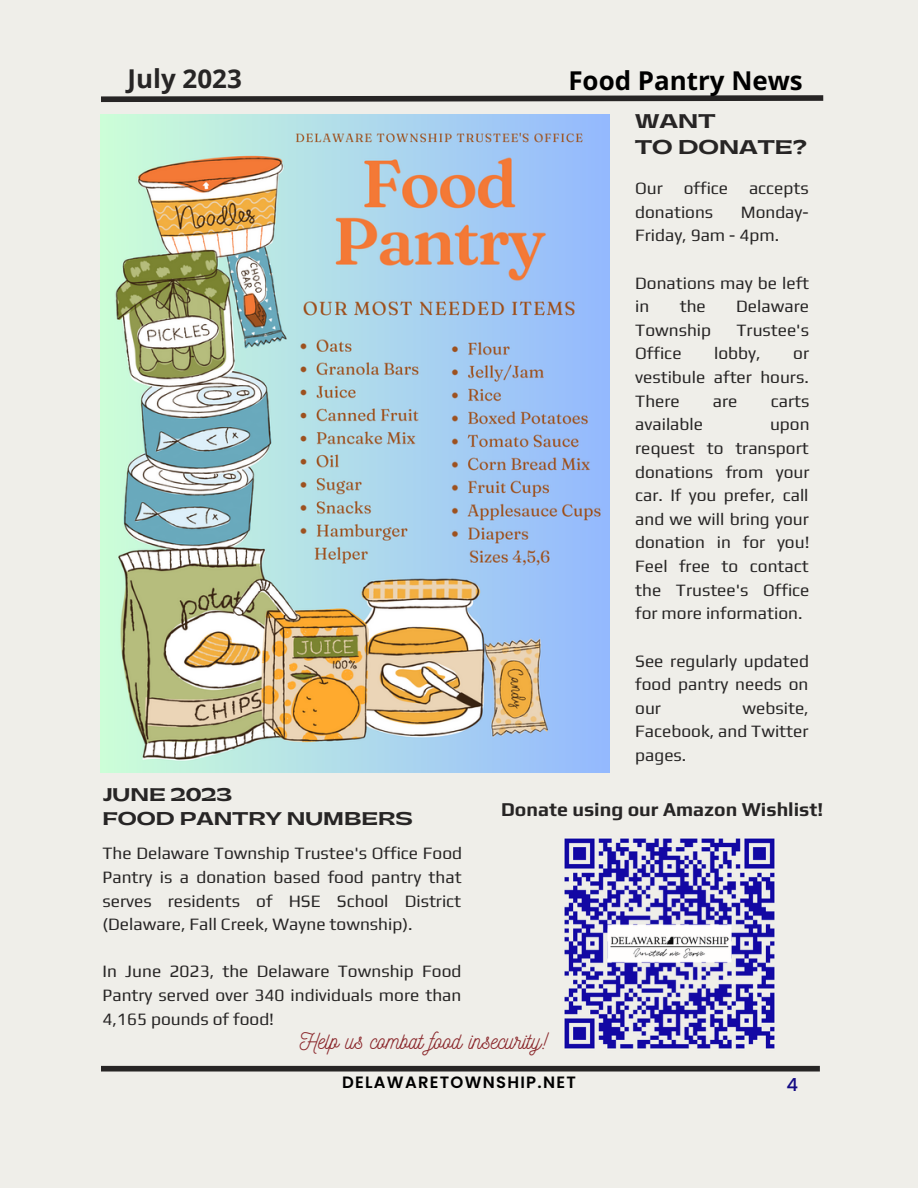
<style>
.page{position:relative;width:918px;height:1188px;background:#efeee9}
.page>*{position:absolute;margin:0;border:0;box-sizing:border-box;transform-origin:0 0}
.t1{font:700 25.95px "Open Sans";color:#000}
.t2{font:700 25.95px "Open Sans";color:#272525}
.t3{font:22.8px "Nickainley";color:#8c2a2e}
.t4{font:700 19.5px "Play";color:#272525}
.t5{font:800 18.6px "Gatwick";color:#272525}
.t6{font:500 18px "Poppins";color:#130a84}
.t7{font:17.25px/23.7px "Play";color:#272525;text-align:justify}
.t8{font:800 17.25px "Gatwick";color:#272525}
.t9{font:600 16.35px "Poppins";letter-spacing:.08em;color:#000}
</style>
<div class="page">
<div style="left:101px;top:1066px;width:719px;height:6px;background:#272525"></div>
<svg style="left:101px;top:95px;width:723px;height:8px"></svg>
<img style="left:564px;top:838px;width:211px;height:211px">
<img style="left:101px;top:114px;width:508px;height:659px">
<p class="t2" style="left:128px;top:61px;width:116px">July 2023</p>
<p class="t8" style="left:103px;top:786px;width:131px">JUNE 2023</p>
<p class="t8" style="left:103px;top:810px;width:312px">FOOD PANTRY NUMBERS</p>
<p class="t7" style="left:103px;top:841px;width:361px">The Delaware Township Trustee's Office Food Pantry is a donation based food pantry that serves residents of HSE School District (Delaware, Fall Creek, Wayne township).</p>
<p class="t7" style="left:103px;top:959px;width:360px">In June 2023, the Delaware Township Food Pantry served over 340 individuals more than 4,165 pounds of food!</p>
<p class="t1" style="left:568px;top:62px;width:236px">Food Pantry News</p>
<p class="t5" style="left:635px;top:112px;width:82px">WANT</p>
<p class="t5" style="left:635px;top:138px;width:173px">TO DONATE?</p>
<p class="t7" style="left:635px;top:176px;width:175px">Our office accepts donations</p>
<p class="t7" style="left:635px;top:200px;width:175px;text-indent:106px">Monday-<br>Friday, 9am - 4pm.</p>
<p class="t7" style="left:635px;top:271px;width:176px">Donations may be left in</p>
<p class="t7" style="left:680px;top:294px;width:28px">the</p>
<p class="t7" style="left:736px;top:294px;width:74px">Delaware</p>
<p class="t7" style="left:635px;top:318px;width:77px">Township</p>
<p class="t7" style="left:737px;top:318px;width:74px">Trustee's</p>
<p class="t7" style="left:635px;top:341px;width:48px">Office</p>
<p class="t7" style="left:714px;top:341px;width:48px">lobby,</p>
<p class="t7" style="left:635px;top:341px;width:175px;text-indent:158px">or vestibule after hours.<br>There</p>
<p class="t7" style="left:713px;top:389px;width:26px">are</p>
<p class="t7" style="left:771px;top:389px;width:40px">carts</p>
<p class="t7" style="left:635px;top:412px;width:69px">available</p>
<p class="t7" style="left:635px;top:412px;width:176px;text-indent:135px">upon request to transport donations from your car. If you prefer, call and we will bring your donation in for you!<br>Feel free to contact the Trustee's Office for more information.</p>
<p class="t7" style="left:635px;top:649px;width:175px">See regularly updated food pantry needs on our</p>
<p class="t7" style="left:635px;top:696px;width:175px;text-indent:107px">website, Facebook, and Twitter pages.</p>
<p class="t4" style="left:501px;top:797px;width:324px">Donate using our Amazon Wishlist!</p>
<p class="t3" style="left:300px;top:1026px;width:249px">Help us combat food insecurity!</p>
<p class="t9" style="left:342px;top:1071px;width:235px">DELAWARETOWNSHIP.NET</p>
<p class="t6" style="left:787px;top:1072px;width:13px">4</p>
</div>
